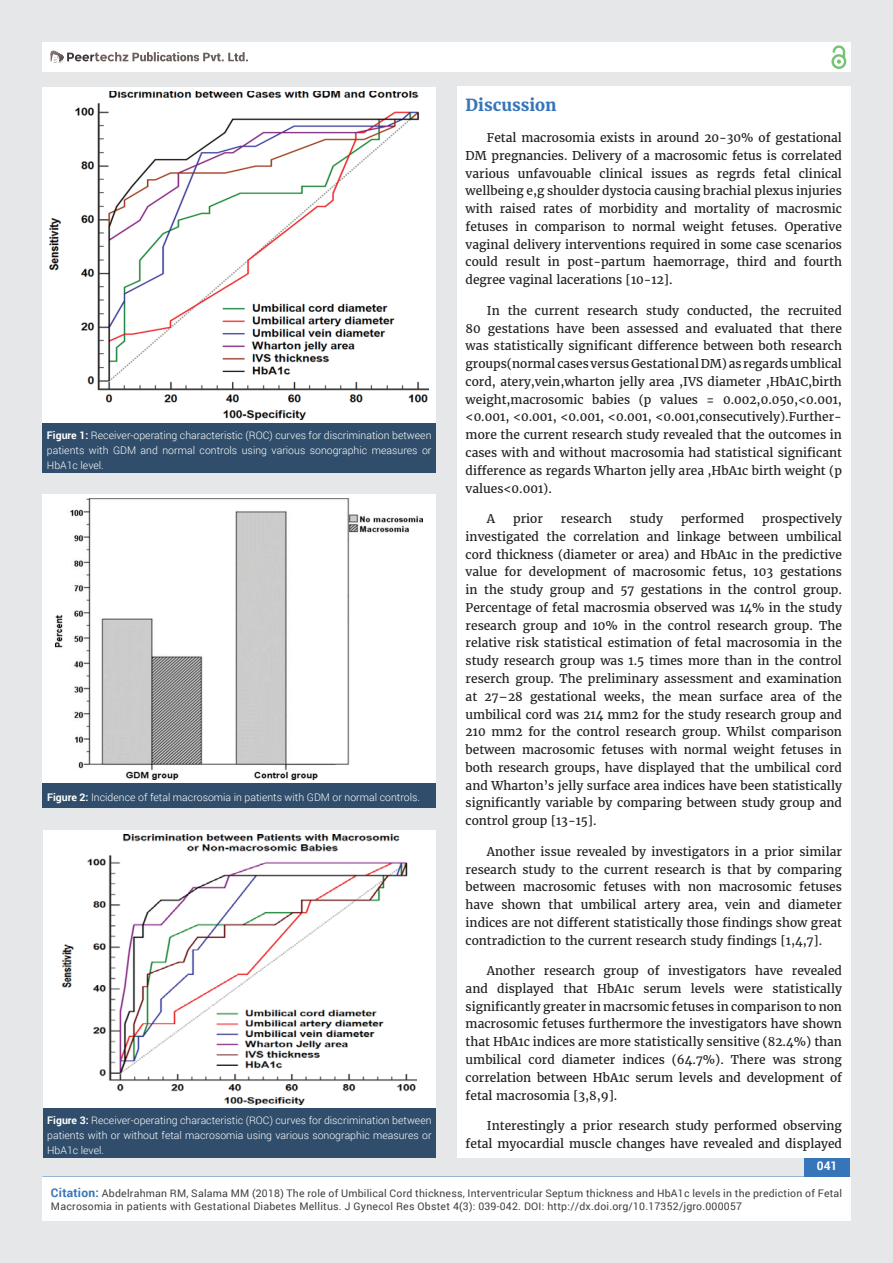
<style>
.page{position:relative;width:893px;height:1263px;background:#e6e7e8}
.page>*{position:absolute;margin:0;border:0;box-sizing:border-box;transform-origin:0 0}
.t1{font:700 16.5px "Merriweather";color:#3675b9}
.t2{font:12px/17.9px "Merriweather";color:#231f20;text-align:justify}
.t3{font:700 12px "Roboto";color:#fff}
.t4{font:300 10.5px/15px "Roboto";color:#fff;text-align:justify}
.t5{font:10.5px/13.5px "Roboto";letter-spacing:.02em;color:#404041}
.s1{font-weight:700}
.s2{font-weight:700;font-size:12px;color:#3675b9}
</style>
<div class="page">
<div style="left:42px;top:43px;width:808px;height:29px;background:#fff"></div>
<div style="left:831px;top:54px;width:15px;height:15px;border:2px solid #75c273;border-radius:50%"></div>
<svg style="left:831px;top:45px;width:15px;height:19px"></svg>
<div style="left:804px;top:1157px;width:46px;height:43px;background:#3675b9"></div>
<svg style="left:49px;top:50px;width:199px;height:14px"></svg>
<div style="left:42px;top:1177px;width:809px;height:43px;background:#fff"></div>
<div style="left:457px;top:87px;width:393px;height:1071px;background:#fff"></div>
<div style="left:43px;top:87px;width:393px;height:336px;background:#fff"></div>
<div style="left:43px;top:423px;width:393px;height:50px;background:#304e6b"></div>
<img style="left:50px;top:91px;width:379px;height:328px">
<div style="left:43px;top:494px;width:393px;height:289px;background:#fff"></div>
<div style="left:43px;top:783px;width:393px;height:25px;background:#304e6b"></div>
<img style="left:56px;top:498px;width:367px;height:281px">
<div style="left:43px;top:831px;width:393px;height:277px;background:#fff"></div>
<div style="left:43px;top:1108px;width:393px;height:50px;background:#304e6b"></div>
<img style="left:62px;top:835px;width:354px;height:269px">
<p class="t4" style="left:47px;top:427px;width:386px"><span class="s1">Figure 1:</span> Receiver-operating characteristic (ROC) curves for discrimination between patients with GDM and normal controls using various sonographic measures or HbA1c level.</p>
<p class="t4" style="left:47px;top:790px;width:374px"><span class="s1">Figure 2:</span> Incidence of fetal macrosomia in patients with GDM or normal controls.</p>
<p class="t4" style="left:47px;top:1112px;width:386px"><span class="s1">Figure 3:</span> Receiver-operating characteristic (ROC) curves for discrimination between patients with or without fetal macrosomia using various sonographic measures or HbA1c level.</p>
<h1 class="t1" style="left:466px;top:95px;width:93px">Discussion</h1>
<p class="t2" style="left:466px;top:129px;width:378px;text-indent:21px">Fetal macrosomia exists in around 20-30% of gestational DM pregnancies. Delivery of a macrosomic fetus is correlated various unfavouable clinical issues as regrds fetal clinical wellbeing e,g shoulder dystocia causing brachial plexus injuries with raised rates of morbidity and mortality of macrosmic fetuses in comparison to normal weight fetuses. Operative vaginal delivery interventions required in some case scenarios could result in post-partum haemorrage, third and fourth degree vaginal lacerations [10-12].</p>
<p class="t2" style="left:466px;top:302px;width:378px;text-indent:21px">In the current research study conducted, the recruited 80 gestations have been assessed and evaluated that there was statistically significant difference between both research groups(normal cases versus Gestational DM) as regards umblical cord, atery,vein,wharton jelly area ,IVS diameter ,HbA1C,birth weight,macrosomic babies (p values = 0.002,0.050,&lt;0.001, &lt;0.001, &lt;0.001, &lt;0.001, &lt;0.001, &lt;0.001,consecutively).Further&shy;more the current research study revealed that the outcomes in cases with and without macrosomia had statistical significant difference as regards Wharton jelly area ,HbA1c birth weight (p values&lt;0.001).</p>
<p class="t2" style="left:487px;top:510px;width:10px">A</p>
<p class="t2" style="left:513px;top:510px;width:31px">prior</p>
<p class="t2" style="left:561px;top:510px;width:52px">research</p>
<p class="t2" style="left:630px;top:510px;width:35px">study</p>
<p class="t2" style="left:681px;top:510px;width:65px">performed</p>
<p class="t2" style="left:466px;top:510px;width:378px;text-indent:296px">prospectively investigated the correlation and linkage between umbilical cord thickness (diameter or area) and HbA1c in the predictive value for development of macrosomic fetus, 103 gestations in the study group and 57 gestations in the control group.<br>Percentage of fetal macrosmia observed was 14% in the study research group and 10% in the control research group. The relative risk statistical estimation of fetal macrosomia in the study research group was 1.5 times more than in the control reserch group. The preliminary assessment and examination at 27–28 gestational weeks, the mean surface area of the umbilical cord was 214 mm2 for the study research group and 210 mm2 for the control research group. Whilst comparison between macrosomic fetuses with normal weight fetuses in both research groups, have displayed that the umbilical cord and Wharton’s jelly surface area indices have been statistically significantly variable by comparing between study group and control group [13-15].</p>
<p class="t2" style="left:466px;top:843px;width:378px;text-indent:21px">Another issue revealed by investigators in a prior similar research study to the current research is that by comparing between macrosomic fetuses with non macrosomic fetuses have shown that umbilical artery area, vein and diameter indices are not different statistically those findings show great contradiction to the current research study findings [1,4,7].</p>
<p class="t2" style="left:466px;top:962px;width:378px;text-indent:21px">Another research group of investigators have revealed and displayed that HbA1c serum levels were statistically significantly greater in macrsomic fetuses in comparison to non macrosomic fetuses furthermore the investigators have shown that HbA1c indices are more statistically sensitive (82.4%) than umbilical cord diameter indices (64.7%). There was strong correlation between HbA1c serum levels and development of fetal macrosomia [3,8,9].</p>
<p class="t2" style="left:466px;top:1117px;width:378px;text-align:right">Interestingly a prior research study performed observing fetal myocardial muscle changes have revealed and displayed</p>
<p class="t3" style="left:817px;top:1157px;width:22px">041</p>
<p class="t5" style="left:51px;top:1186px;width:793px"><span class="s2">Citation:</span> Abdelrahman RM, Salama MM (2018) The role of Umbilical Cord thickness, Interventricular Septum thickness and HbA1c levels in the prediction of Fetal<br>Macrosomia in patients with Gestational Diabetes Mellitus. J Gynecol Res Obstet 4(3): 039-042. DOI: http://dx.doi.org/10.17352/jgro.000057</p>
</div>
